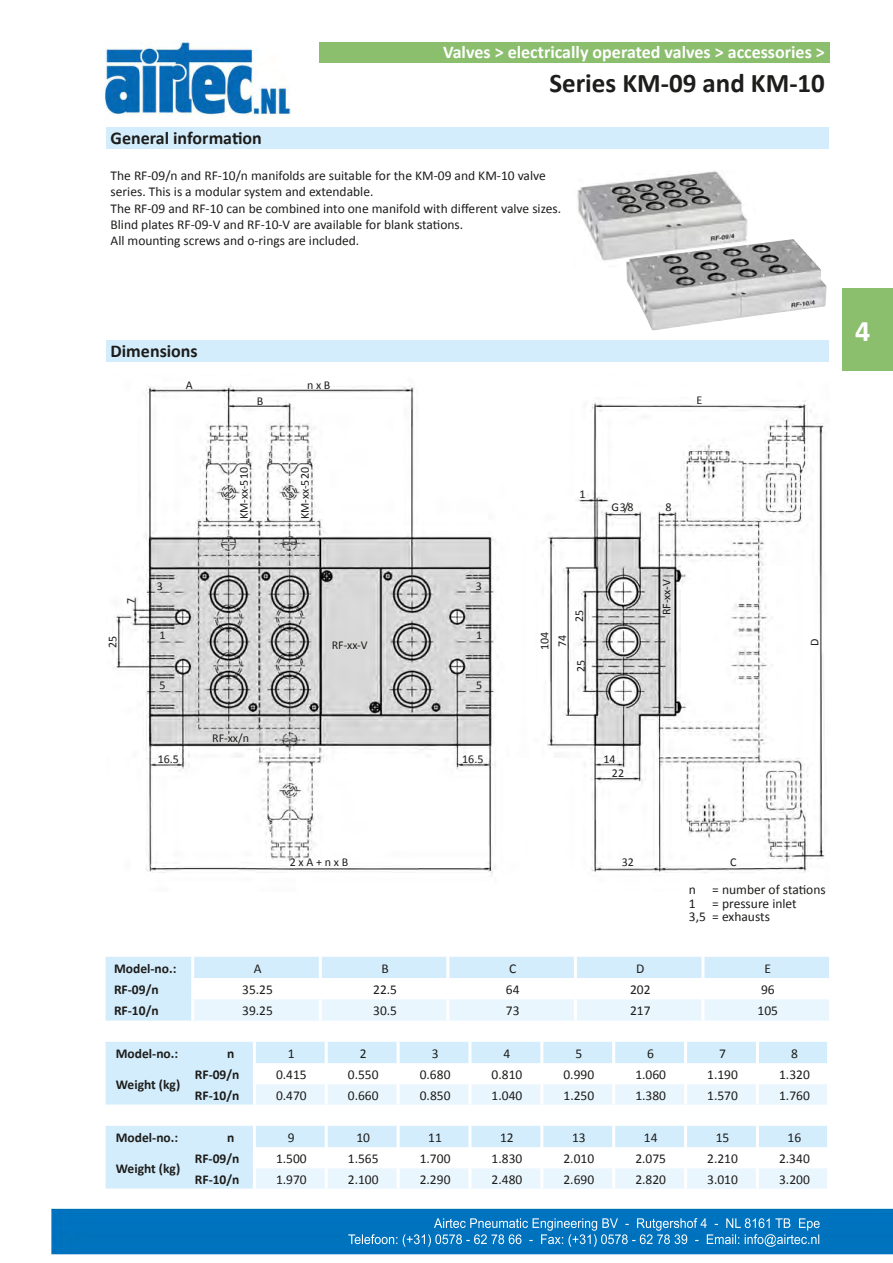
<style>
.page{position:relative;width:893px;height:1263px;background:#fff}
.page>*{position:absolute;margin:0;border:0;box-sizing:border-box;transform-origin:0 0}
.t1{font:700 30px "Calibri";color:#fff}
.t2{font:700 27px "Calibri";color:#1d1d1b}
.t3{font:700 18px "Calibri";color:#fff}
.t4{font:700 18px "Calibri";color:#1d1d1b}
.t5{font:13.5px/16.2px "Calibri";color:#1d1d1b}
.t6{font:700 13.5px "Calibri";color:#1d1d1b}
.t7{font:12px/14.1px "Calibri";color:#1d1d1b}
</style>
<div class="page">
<img style="left:51px;top:40px;width:842px;height:1215px">
<h3 class="t4" style="left:111px;top:127px;width:153px">General information</h3>
<h3 class="t3" style="left:443px;top:41px;width:383px">Valves &gt; electrically operated valves &gt; accessories &gt;</h3>
<h2 class="t2" style="left:549px;top:66px;width:277px">Series KM-09 and KM-10</h2>
<p class="t5" style="left:111px;top:168px;width:452px">The RF-09/n and RF-10/n manifolds are suitable for the KM-09 and KM-10 valve series. This is a modular system and extendable.<br>The RF-09 and RF-10 can be combined into one manifold with different valve sizes.<br>Blind plates RF-09-V and RF-10-V are available for blank stations.<br>All mounting screws and o-rings are included.</p>
<h3 class="t4" style="left:111px;top:339px;width:89px">Dimensions</h3>
<p class="t7" style="left:186px;top:378px;width:8px">A</p>
<p class="t7" style="left:307px;top:378px;width:25px">n x B</p>
<p class="t7" style="left:257px;top:394px;width:8px">B</p>
<p class="t7" style="left:696px;top:393px;width:7px">E</p>
<p class="t7" style="left:237px;top:519px;width:53px;rotate:-90deg">KM-xx-510</p>
<p class="t7" style="left:298px;top:519px;width:53px;rotate:-90deg">KM-xx-520</p>
<p class="t7" style="left:579px;top:487px;width:8px">1</p>
<p class="t7" style="left:611px;top:500px;width:23px">G 3/8</p>
<p class="t7" style="left:665px;top:500px;width:8px">8</p>
<p class="t7" style="left:124px;top:604px;width:8px;rotate:-90deg">7</p>
<p class="t7" style="left:157px;top:579px;width:8px">3</p>
<p class="t7" style="left:476px;top:579px;width:8px">3</p>
<p class="t7" style="left:572px;top:622px;width:14px;rotate:-90deg">25</p>
<p class="t7" style="left:660px;top:615px;width:37px;rotate:-90deg">RF-xx-V</p>
<p class="t7" style="left:106px;top:648px;width:14px;rotate:-90deg">25</p>
<p class="t7" style="left:159px;top:628px;width:8px">1</p>
<p class="t7" style="left:476px;top:628px;width:8px">1</p>
<p class="t7" style="left:332px;top:638px;width:37px">RF-xx-V</p>
<p class="t7" style="left:538px;top:650px;width:20px;rotate:-90deg">104</p>
<p class="t7" style="left:555px;top:647px;width:14px;rotate:-90deg">74</p>
<p class="t7" style="left:808px;top:645px;width:9px;rotate:-90deg">D</p>
<p class="t7" style="left:574px;top:672px;width:14px;rotate:-90deg">25</p>
<p class="t7" style="left:159px;top:677px;width:8px">5</p>
<p class="t7" style="left:476px;top:677px;width:8px">5</p>
<p class="t7" style="left:212px;top:731px;width:38px">RF-xx/n</p>
<p class="t7" style="left:158px;top:751px;width:23px">16.5</p>
<p class="t7" style="left:462px;top:751px;width:23px">16.5</p>
<p class="t7" style="left:612px;top:751px;width:14px;text-indent:-9px">14<br>22</p>
<h1 class="t1" style="left:855px;top:312px;width:17px">4</h1>
<p class="t7" style="left:290px;top:855px;width:60px">2 x A + n x B</p>
<p class="t7" style="left:622px;top:855px;width:14px">32</p>
<p class="t7" style="left:730px;top:855px;width:8px">C</p>
<p class="t5" style="left:689px;top:883px;width:138px;line-height:13.5px">n = number of stations<br>1 = pressure inlet<br>3,5 = exhausts</p>
<p class="t6" style="left:114px;top:959px;width:64px">Model-no.:</p>
<p class="t5" style="left:254px;top:960px;width:9px">A</p>
<p class="t5" style="left:381px;top:960px;width:9px">B</p>
<p class="t5" style="left:509px;top:960px;width:9px">C</p>
<p class="t5" style="left:636px;top:960px;width:10px">D</p>
<p class="t5" style="left:764px;top:960px;width:8px">E</p>
<p class="t6" style="left:114px;top:981px;width:46px">RF-09/n</p>
<p class="t5" style="left:242px;top:981px;width:32px">35.25</p>
<p class="t5" style="left:373px;top:981px;width:25px">22.5</p>
<p class="t5" style="left:506px;top:981px;width:15px">64</p>
<p class="t5" style="left:630px;top:981px;width:22px">202</p>
<p class="t5" style="left:761px;top:981px;width:15px">96</p>
<p class="t6" style="left:114px;top:1002px;width:46px">RF-10/n</p>
<p class="t5" style="left:242px;top:1002px;width:32px">39.25</p>
<p class="t5" style="left:373px;top:1002px;width:25px">30.5</p>
<p class="t5" style="left:506px;top:1002px;width:15px">73</p>
<p class="t5" style="left:630px;top:1002px;width:22px">217</p>
<p class="t5" style="left:758px;top:1002px;width:22px">105</p>
<p class="t6" style="left:116px;top:1044px;width:64px">Model-no.:</p>
<p class="t6" style="left:227px;top:1044px;width:9px">n</p>
<p class="t5" style="left:288px;top:1045px;width:8px">1</p>
<p class="t5" style="left:360px;top:1045px;width:8px">2</p>
<p class="t5" style="left:432px;top:1045px;width:8px">3</p>
<p class="t5" style="left:504px;top:1045px;width:8px">4</p>
<p class="t5" style="left:575px;top:1045px;width:8px">5</p>
<p class="t5" style="left:647px;top:1045px;width:8px">6</p>
<p class="t5" style="left:719px;top:1045px;width:8px">7</p>
<p class="t5" style="left:791px;top:1045px;width:8px">8</p>
<p class="t6" style="left:116px;top:1076px;width:66px">Weight (kg)</p>
<p class="t6" style="left:195px;top:1066px;width:46px">RF-09/n</p>
<p class="t5" style="left:276px;top:1066px;width:32px">0.415</p>
<p class="t5" style="left:348px;top:1066px;width:32px">0.550</p>
<p class="t5" style="left:420px;top:1066px;width:32px">0.680</p>
<p class="t5" style="left:492px;top:1066px;width:32px">0.810</p>
<p class="t5" style="left:563px;top:1066px;width:32px">0.990</p>
<p class="t5" style="left:635px;top:1066px;width:32px">1.060</p>
<p class="t5" style="left:707px;top:1066px;width:32px">1.190</p>
<p class="t5" style="left:779px;top:1066px;width:32px">1.320</p>
<p class="t6" style="left:195px;top:1086px;width:46px">RF-10/n</p>
<p class="t5" style="left:276px;top:1087px;width:32px">0.470</p>
<p class="t5" style="left:348px;top:1087px;width:32px">0.660</p>
<p class="t5" style="left:420px;top:1087px;width:32px">0.850</p>
<p class="t5" style="left:492px;top:1087px;width:32px">1.040</p>
<p class="t5" style="left:563px;top:1087px;width:32px">1.250</p>
<p class="t5" style="left:635px;top:1087px;width:32px">1.380</p>
<p class="t5" style="left:707px;top:1087px;width:32px">1.570</p>
<p class="t5" style="left:779px;top:1087px;width:32px">1.760</p>
<p class="t6" style="left:116px;top:1128px;width:64px">Model-no.:</p>
<p class="t6" style="left:227px;top:1128px;width:9px">n</p>
<p class="t5" style="left:288px;top:1129px;width:8px">9</p>
<p class="t5" style="left:356px;top:1129px;width:15px">10</p>
<p class="t5" style="left:428px;top:1129px;width:15px">11</p>
<p class="t5" style="left:500px;top:1129px;width:15px">12</p>
<p class="t5" style="left:572px;top:1129px;width:15px">13</p>
<p class="t5" style="left:644px;top:1129px;width:15px">14</p>
<p class="t5" style="left:716px;top:1129px;width:15px">15</p>
<p class="t5" style="left:788px;top:1129px;width:15px">16</p>
<p class="t6" style="left:116px;top:1160px;width:66px">Weight (kg)</p>
<p class="t6" style="left:195px;top:1150px;width:46px">RF-09/n</p>
<p class="t5" style="left:276px;top:1150px;width:32px">1.500</p>
<p class="t5" style="left:348px;top:1150px;width:32px">1.565</p>
<p class="t5" style="left:420px;top:1150px;width:32px">1.700</p>
<p class="t5" style="left:492px;top:1150px;width:32px">1.830</p>
<p class="t5" style="left:563px;top:1150px;width:32px">2.010</p>
<p class="t5" style="left:635px;top:1150px;width:32px">2.075</p>
<p class="t5" style="left:707px;top:1150px;width:32px">2.210</p>
<p class="t5" style="left:779px;top:1150px;width:32px">2.340</p>
<p class="t6" style="left:195px;top:1170px;width:46px">RF-10/n</p>
<p class="t5" style="left:276px;top:1171px;width:32px">1.970</p>
<p class="t5" style="left:348px;top:1171px;width:32px">2.100</p>
<p class="t5" style="left:420px;top:1171px;width:32px">2.290</p>
<p class="t5" style="left:492px;top:1171px;width:32px">2.480</p>
<p class="t5" style="left:563px;top:1171px;width:32px">2.690</p>
<p class="t5" style="left:635px;top:1171px;width:32px">2.820</p>
<p class="t5" style="left:707px;top:1171px;width:32px">3.010</p>
<p class="t5" style="left:779px;top:1171px;width:32px">3.200</p>
</div>
